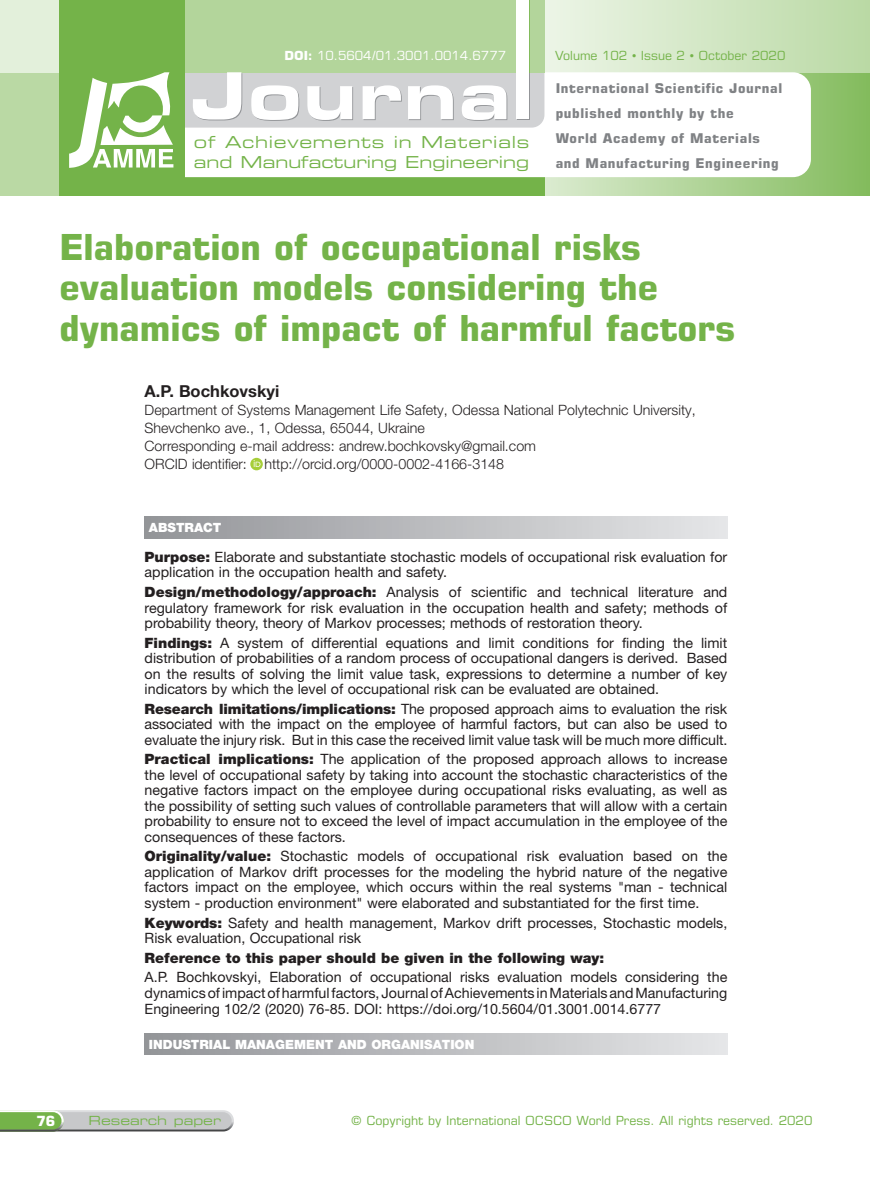
<style>
.page{position:relative;width:872px;height:1191px;background:#fff}
.page>*{position:absolute;margin:0;border:0;box-sizing:border-box;transform-origin:0 0}
.tytuł_artykułu{font:700 36px/40.5px "Eurostile LT Pro";color:#74b349}
.t1{font:16.5px/19.8px "Eurostile LT Pro Ex 2";color:#74b349}
.autorzy{font:700 16.5px "Helvetica Neue LT Pro";color:#231f20}
.tekst_abstraktu{font:14.25px/15.5px "Helvetica Neue LT Pro";color:#231f20;text-align:justify}
.uczelnia{font:300 14.25px/18px "Helvetica Neue LT Pro";color:#231f20}
.tekst_abstraktu-2{font:900 14.25px "Helvetica Neue LT Pro";color:#231f20}
.t2{font:700 14.1px "Eurostile LT Pro";color:#fff}
.t3{font:700 13.5px/24.8px "Eurostile LT Pro";letter-spacing:.045em;color:#808285}
.t4{font:900 12.75px "Helvetica Neue LT Pro";color:#fff}
.t5{font:12.6px "Eurostile LT Pro";color:#74b349}
.t6{font:12.6px "Eurostile LT Pro";color:#fff}
.t7{font:12.6px "Eurostile LT Pro Ex 2";color:#74b349}
.s1{font-weight:700}
.s2{font-weight:900}
</style>
<div class="page">
<svg style="left:0;top:1110px;width:234px;height:21px;background:#b0bea9"></svg>
<div style="left:514px;top:0;width:356px;height:196px;background:linear-gradient(to right,#e0eed7,#85bc60)"></div>
<div style="left:513px;top:0;width:357px;height:72px;background:linear-gradient(to right,#f1f8ed,#bad9a4)"></div>
<div style="left:60px;top:0;width:484px;height:196px;background:#74b349"></div>
<div style="left:138px;top:72px;width:673px;height:105px;background:#fff;border-radius:18px"></div>
<svg style="left:185px;top:72px;width:359px;height:56px;background:#d1d3d3"></svg>
<div style="left:0;top:0;width:60px;height:196px;background:#bad9a4"></div>
<div style="left:0;top:0;width:60px;height:72px;background:#e3f0db"></div>
<div style="left:185px;top:0;width:359px;height:72px;background:#b3d59b"></div>
<div style="left:60px;top:0;width:125px;height:196px;background:#74b349"></div>
<svg style="left:69px;top:72px;width:104px;height:96px"></svg>
<div style="left:518px;top:72px;width:12px;height:48px;background:#939598"></div>
<svg style="left:193px;top:72px;width:49px;height:48px"></svg>
<svg style="left:251px;top:85px;width:48px;height:36px"></svg>
<svg style="left:307px;top:86px;width:46px;height:35px"></svg>
<svg style="left:362px;top:85px;width:40px;height:35px"></svg>
<svg style="left:408px;top:85px;width:46px;height:35px"></svg>
<svg style="left:462px;top:85px;width:45px;height:36px"></svg>
<div style="left:518px;top:0;width:12px;height:72px;background:#82bb5b"></div>
<div style="left:517px;top:0;width:12px;height:119px;background:#fff"></div>
<div style="left:145px;top:517px;width:582px;height:21px;background:linear-gradient(to right,#939498,#e5e6e7)"></div>
<div style="left:145px;top:1033px;width:582px;height:22px;background:linear-gradient(to right,#939498,#e5e6e7)"></div>
<svg style="left:250px;top:458px;width:13px;height:12px"></svg>
<svg style="left:254px;top:460px;width:6px;height:7px"></svg>
<p class="t6" style="left:285px;top:48px;width:223px"><span class="s1">DOI:</span> 10.5604/01.3001.0014.6777</p>
<p class="t5" style="left:555px;top:48px;width:232px">Volume 102 • Issue 2 • October 2020</p>
<p class="t1" style="left:194px;top:132px;width:337px">of Achievements in Materials and Manufacturing Engineering</p>
<p class="t3" style="left:555px;top:76px;width:228px">International Scientific Journal published monthly by the<br>World Academy of Materials and Manufacturing Engineering</p>
<p class="tytuł_artykułu" style="left:60px;top:226px;width:677px">Elaboration of occupational risks evaluation models considering the dynamics of impact of harmful factors</p>
<p class="autorzy" style="left:145px;top:380px;width:136px">A.P. Bochkovskyi</p>
<p class="uczelnia" style="left:145px;top:400px;width:552px">Department of Systems Management Life Safety, Odessa National Polytechnic University,<br>Shevchenko ave., 1, Odessa, 65044, Ukraine</p>
<p class="uczelnia" style="left:145px;top:436px;width:393px">Corresponding e-mail address: andrew.bochkovsky@gmail.com</p>
<p class="uczelnia" style="left:145px;top:454px;width:361px">ORCID identifier: http://orcid.org/0000-0002-4166-3148</p>
<p class="t4" style="left:149px;top:520px;width:74px">ABSTRACT</p>
<p class="tekst_abstraktu" style="left:145px;top:549px;width:584px"><span class="s2">Purpose:</span> Elaborate and substantiate stochastic models of occupational risk evaluation for application in the occupation health and safety.</p>
<p class="tekst_abstraktu" style="left:145px;top:584px;width:584px"><span class="s2">Design/methodology/approach:</span> Analysis of scientific and technical literature and regulatory framework for risk evaluation in the occupation health and safety; methods of probability theory, theory of Markov processes; methods of restoration theory.</p>
<p class="tekst_abstraktu" style="left:145px;top:634px;width:584px"><span class="s2">Findings:</span> A system of differential equations and limit conditions for finding the limit distribution of probabilities of a random process of occupational dangers is derived. Based on the results of solving the limit value task, expressions to determine a number of key indicators by which the level of occupational risk can be evaluated are obtained.</p>
<p class="tekst_abstraktu" style="left:145px;top:700px;width:584px"><span class="s2">Research limitations/implications:</span> The proposed approach aims to evaluation the risk associated with the impact on the employee of harmful factors, but can also be used to evaluate the injury risk. But in this case the received limit value task will be much more difficult.</p>
<p class="tekst_abstraktu" style="left:145px;top:751px;width:584px"><span class="s2">Practical implications:</span> The application of the proposed approach allows to increase the level of occupational safety by taking into account the stochastic characteristics of the negative factors impact on the employee during occupational risks evaluating, as well as the possibility of setting such values of controllable parameters that will allow with a certain probability to ensure not to exceed the level of impact accumulation in the employee of the consequences of these factors.</p>
<p class="tekst_abstraktu" style="left:145px;top:848px;width:584px"><span class="s2">Originality/value:</span> Stochastic models of occupational risk evaluation based on the application of Markov drift processes for the modeling the hybrid nature of the negative factors impact on the employee, which occurs within the real systems "man - technical system - production environment" were elaborated and substantiated for the first time.</p>
<p class="tekst_abstraktu" style="left:145px;top:914px;width:584px"><span class="s2">Keywords:</span> Safety and health management, Markov drift processes, Stochastic models,<br>Risk evaluation, Occupational risk</p>
<p class="tekst_abstraktu-2" style="left:145px;top:949px;width:461px">Reference to this paper should be given in the following way:</p>
<p class="tekst_abstraktu" style="left:145px;top:969px;width:584px">A.P. Bochkovskyi, Elaboration of occupational risks evaluation models considering the dynamics of impact of harmful factors, Journal of Achievements in Materials and Manufacturing Engineering 102/2 (2020) 76-85. DOI: https://doi.org/10.5604/01.3001.0014.6777</p>
<p class="t4" style="left:149px;top:1036px;width:327px">INDUSTRIAL MANAGEMENT AND ORGANISATION</p>
<p class="t2" style="left:36px;top:1112px;width:20px">76</p>
<p class="t7" style="left:88px;top:1112px;width:134px">Research paper</p>
<p class="t5" style="left:351px;top:1113px;width:462px">© Copyright by International OCSCO World Press. All rights reserved. 2020</p>
</div>
